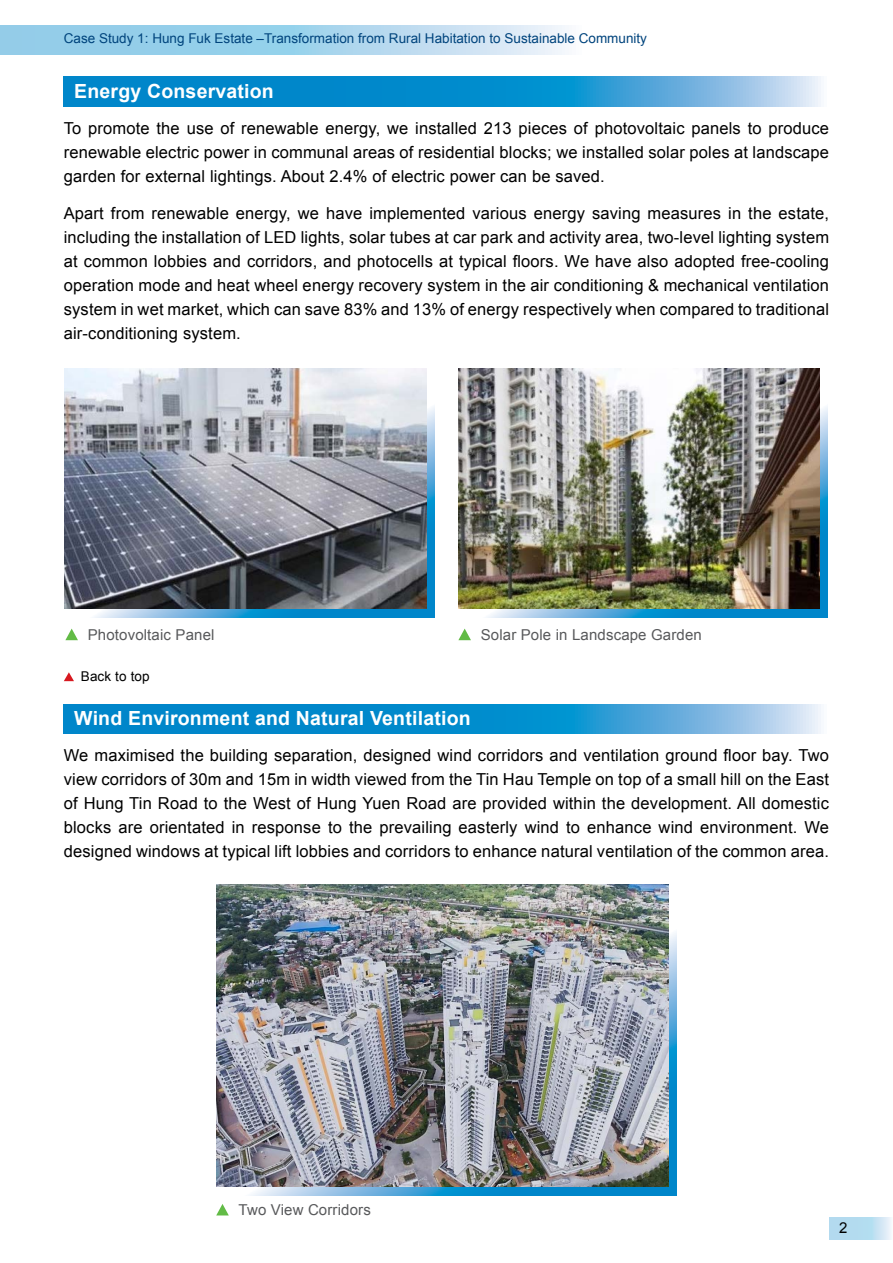
<style>
.page{position:relative;width:893px;height:1263px;background:#fff}
.page>*{position:absolute;margin:0;border:0;box-sizing:border-box;transform-origin:0 0}
.content2{font:700 19.5px "Arial";letter-spacing:.01em;color:#fff}
.content2-2{font:16.5px/24px "Arial";letter-spacing:.01em;color:#000;text-align:justify}
.content2-3{font:15px "Arial";letter-spacing:.01em;color:#58595b}
.t1{font:15px "Arial";color:#000}
.t2{font:13.5px "Arial";color:#00447d}
.content2-4{font:13.5px "Arial";letter-spacing:.01em;color:#000}
</style>
<div class="page">
<svg style="left:0;top:26px;width:565px;height:29px;background:#abd6ed"></svg>
<svg style="left:829px;top:1217px;width:62px;height:22px"></svg>
<svg style="left:95px;top:376px;width:339px;height:241px;background:#4da5d5"></svg>
<svg style="left:488px;top:376px;width:339px;height:241px;background:#4ba2d1"></svg>
<svg style="left:64px;top:77px;width:757px;height:29px;background:#2798d2"></svg>
<img style="left:64px;top:368px;width:362px;height:241px">
<img style="left:458px;top:368px;width:361px;height:241px">
<svg style="left:65px;top:629px;width:13px;height:11px"></svg>
<svg style="left:458px;top:629px;width:13px;height:11px"></svg>
<svg style="left:226px;top:932px;width:451px;height:263px;background:#4aa2d1"></svg>
<svg style="left:64px;top:704px;width:757px;height:30px;background:#2798d2"></svg>
<img style="left:216px;top:885px;width:453px;height:301px">
<svg style="left:216px;top:1204px;width:13px;height:11px"></svg>
<svg style="left:64px;top:672px;width:10px;height:9px"></svg>
<p class="t2" style="left:64px;top:30px;width:585px">Case Study 1: Hung Fuk Estate –Transformation from Rural Habitation to Sustainable Community</p>
<p class="content2" style="left:74px;top:78px;width:201px">Energy Conservation</p>
<p class="content2-2" style="left:64px;top:116px;width:767px">To promote the use of renewable energy, we installed 213 pieces of photovoltaic panels to produce renewable electric power in communal areas of residential blocks; we installed solar poles at landscape garden for external lightings. About 2.4% of electric power can be saved.</p>
<p class="content2-2" style="left:64px;top:201px;width:767px">Apart from renewable energy, we have implemented various energy saving measures in the estate, including the installation of LED lights, solar tubes at car park and activity area, two-level lighting system at common lobbies and corridors, and photocells at typical floors. We have also adopted free-cooling operation mode and heat wheel energy recovery system in the air conditioning &amp; mechanical ventilation system in wet market, which can save 83% and 13% of energy respectively when compared to traditional air-conditioning system.</p>
<p class="content2-3" style="left:88px;top:625px;width:128px">Photovoltaic Panel</p>
<p class="content2-3" style="left:481px;top:625px;width:223px">Solar Pole in Landscape Garden</p>
<p class="content2-4" style="left:81px;top:668px;width:70px">Back to top</p>
<p class="content2" style="left:74px;top:705px;width:398px">Wind Environment and Natural Ventilation</p>
<p class="content2-2" style="left:64px;top:744px;width:767px">We maximised the building separation, designed wind corridors and ventilation ground floor bay. Two view corridors of 30m and 15m in width viewed from the Tin Hau Temple on top of a small hill on the East of Hung Tin Road to the West of Hung Yuen Road are provided within the development. All domestic blocks are orientated in response to the prevailing easterly wind to enhance wind environment. We designed windows at typical lift lobbies and corridors to enhance natural ventilation of the common area.</p>
<p class="content2-3" style="left:239px;top:1200px;width:134px">Two View Corridors</p>
<p class="t1" style="left:839px;top:1217px;width:10px">2</p>
</div>
